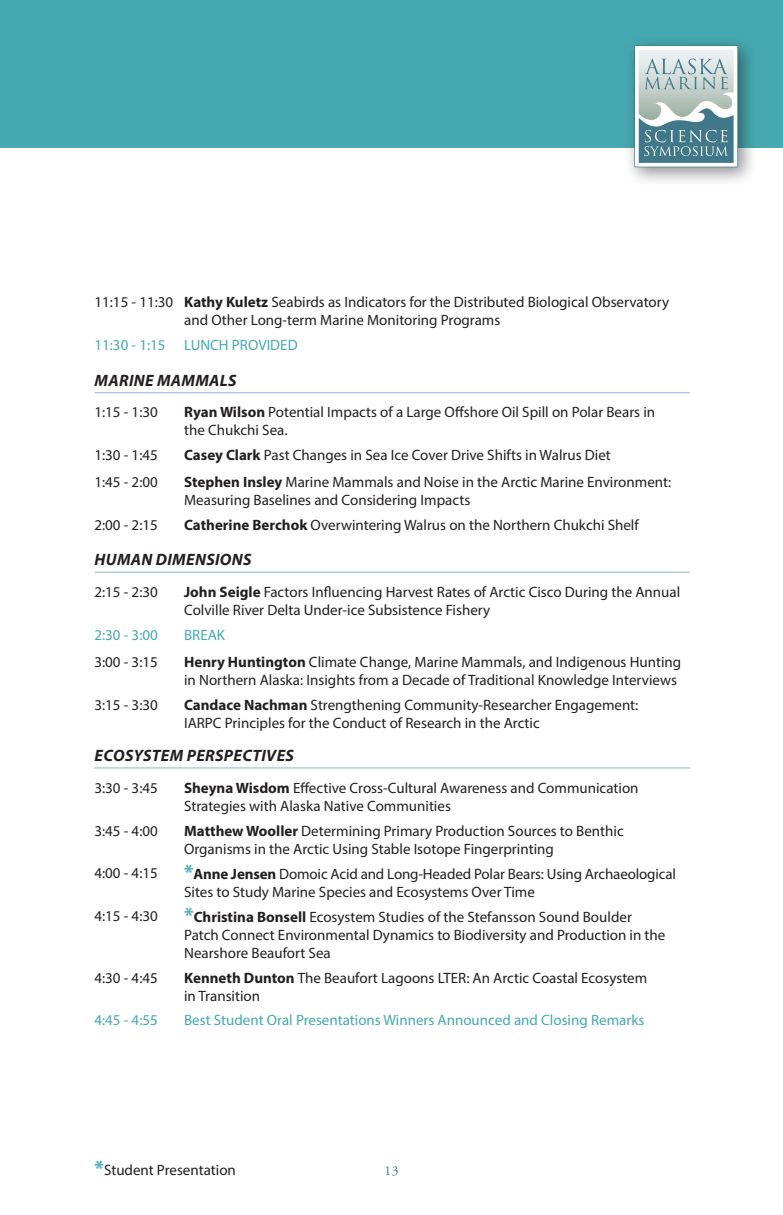
<style>
.page{position:relative;width:783px;height:1215px;background:#fff}
.page>*{position:absolute;margin:0;border:0;box-sizing:border-box;transform-origin:0 0}
.t1{font:italic 700 16.5px "Myriad Pro";letter-spacing:.02em;color:#231f20}
.t2{font:15px/18px "Myriad Pro";color:#231f20}
.t3{font:15px "Myriad Pro";color:#46a9b1}
.t4{font:13.5px "Adobe Garamond Pro";color:#40798b}
.s1{font-weight:700}
.s2{font-weight:700;font-size:21px;color:#46a9b1}
</style>
<div class="page">
<div style="left:0;top:0;width:783px;height:148px;background:#46a9b1"></div>
<div style="left:624px;top:35px;width:134px;height:153px;background:#231f20;opacity:.5"></div>
<svg style="left:634px;top:45px;width:104px;height:122px;background:#a6bec3"></svg>
<hr style="left:94px;top:392px;width:596px;height:1px;background:#86b2d9">
<hr style="left:94px;top:572px;width:596px;height:1px;background:#86b2d9">
<hr style="left:94px;top:768px;width:596px;height:1px;background:#86b2d9">
<p class="t2" style="left:184px;top:293px;width:487px;text-indent:-90px">11:15 - 11:30 <span class="s1">Kathy Kuletz</span> Seabirds as Indicators for the Distributed Biological Observatory and Other Long-term Marine Monitoring Programs</p>
<p class="t3" style="left:94px;top:335px;width:205px">11:30 - 1:15 LUNCH PROVIDED</p>
<p class="t1" style="left:95px;top:369px;width:143px">MARINE MAMMALS</p>
<p class="t2" style="left:94px;top:403px;width:65px">1:15 - 1:30</p>
<p class="t2" style="left:184px;top:403px;width:473px"><span class="s1">Ryan Wilson</span> Potential Impacts of a Large Offshore Oil Spill on Polar Bears in the Chukchi Sea.</p>
<p class="t2" style="left:94px;top:446px;width:65px">1:30 - 1:45</p>
<p class="t2" style="left:184px;top:446px;width:428px"><span class="s1">Casey Clark</span> Past Changes in Sea Ice Cover Drive Shifts in Walrus Diet</p>
<p class="t2" style="left:94px;top:473px;width:65px">1:45 - 2:00</p>
<p class="t2" style="left:184px;top:473px;width:489px"><span class="s1">Stephen Insley</span> Marine Mammals and Noise in the Arctic Marine Environment:<br>Measuring Baselines and Considering Impacts</p>
<p class="t2" style="left:94px;top:515px;width:65px">2:00 - 2:15</p>
<p class="t2" style="left:184px;top:515px;width:456px"><span class="s1">Catherine Berchok</span> Overwintering Walrus on the Northern Chukchi Shelf</p>
<p class="t1" style="left:95px;top:549px;width:158px">HUMAN DIMENSIONS</p>
<p class="t2" style="left:94px;top:583px;width:65px">2:15 - 2:30</p>
<p class="t2" style="left:184px;top:583px;width:498px"><span class="s1">John Seigle</span> Factors Influencing Harvest Rates of Arctic Cisco During the Annual<br>Colville River Delta Under-ice Subsistence Fishery</p>
<p class="t3" style="left:94px;top:626px;width:65px">2:30 - 3:00</p>
<p class="t3" style="left:184px;top:626px;width:42px">BREAK</p>
<p class="t2" style="left:94px;top:653px;width:65px">3:00 - 3:15</p>
<p class="t2" style="left:184px;top:653px;width:499px"><span class="s1">Henry Huntington</span> Climate Change, Marine Mammals, and Indigenous Hunting in Northern Alaska: Insights from a Decade of Traditional Knowledge Interviews</p>
<p class="t2" style="left:94px;top:695px;width:65px">3:15 - 3:30</p>
<p class="t2" style="left:184px;top:695px;width:456px"><span class="s1">Candace Nachman</span> Strengthening Community-Researcher Engagement:<br>IARPC Principles for the Conduct of Research in the Arctic</p>
<p class="t1" style="left:95px;top:745px;width:201px">ECOSYSTEM PERSPECTIVES</p>
<p class="t2" style="left:94px;top:779px;width:65px">3:30 - 3:45</p>
<p class="t2" style="left:184px;top:779px;width:456px"><span class="s1">Sheyna Wisdom</span> Effective Cross-Cultural Awareness and Communication<br>Strategies with Alaska Native Communities</p>
<p class="t2" style="left:94px;top:821px;width:65px">3:45 - 4:00</p>
<p class="t2" style="left:184px;top:821px;width:441px"><span class="s1">Matthew Wooller</span> Determining Primary Production Sources to Benthic<br>Organisms in the Arctic Using Stable Isotope Fingerprinting</p>
<p class="t2" style="left:94px;top:864px;width:65px">4:00 - 4:15</p>
<p class="t2" style="left:184px;top:864px;width:493px"><span class="s2">*</span><span class="s1">Anne Jensen</span> Domoic Acid and Long-Headed Polar Bears: Using Archaeological<br>Sites to Study Marine Species and Ecosystems Over Time</p>
<p class="t2" style="left:94px;top:907px;width:65px">4:15 - 4:30</p>
<p class="t2" style="left:184px;top:908px;width:483px"><span class="s2">*</span><span class="s1">Christina Bonsell</span> Ecosystem Studies of the Stefansson Sound Boulder<br>Patch Connect Environmental Dynamics to Biodiversity and Production in the<br>Nearshore Beaufort Sea</p>
<p class="t2" style="left:94px;top:968px;width:65px">4:30 - 4:45</p>
<p class="t2" style="left:184px;top:968px;width:465px"><span class="s1">Kenneth Dunton</span> The Beaufort Lagoons LTER: An Arctic Coastal Ecosystem in Transition</p>
<p class="t3" style="left:94px;top:1011px;width:65px">4:45 - 4:55</p>
<p class="t3" style="left:184px;top:1011px;width:462px">Best Student Oral Presentations Winners Announced and Closing Remarks</p>
<p class="t2" style="left:94px;top:1160px;width:143px"><span class="s2">*</span>Student Presentation</p>
<p class="t4" style="left:385px;top:1163px;width:15px">13</p>
</div>
